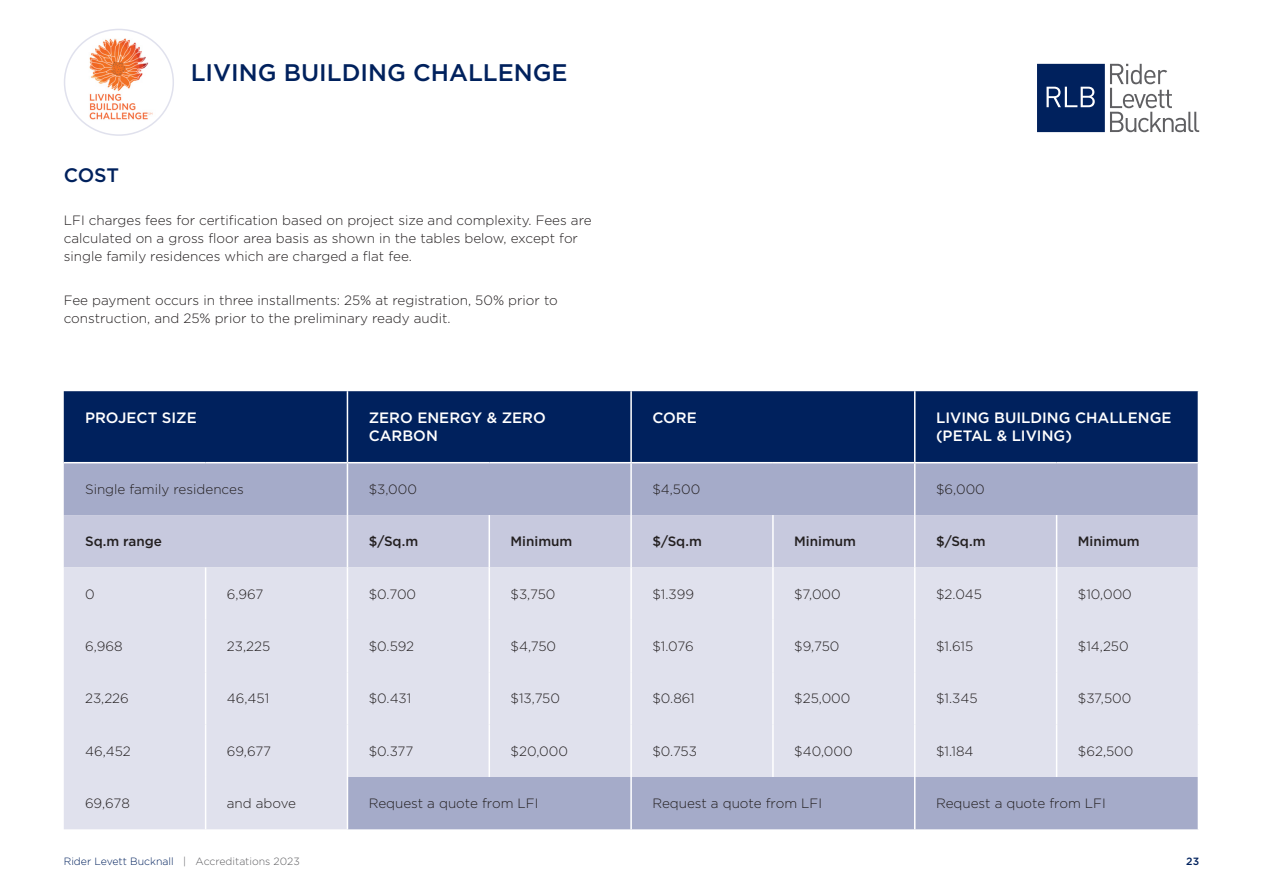
<style>
.page{position:relative;width:1263px;height:893px;background:#fff}
.page>*{position:absolute;margin:0;border:0;box-sizing:border-box;transform-origin:0 0}
.t1{font:500 24px "Gotham";color:#00215d}
.Heading_2{font:500 19.5px "Gotham";color:#00215d}
.Heading_3{font:500 15px/18px "Gotham";color:#fff}
.Body_text{font:300 13.5px/18px "Gotham";color:#231f20}
.Body_text-2{font:500 13.5px "Gotham";color:#231f20}
.t2{font:300 10.5px "Gotham";color:#00215d}
.t3{font:500 10.5px "Gotham";color:#00215d}
.s1{color:#5f5f62}
</style>
<div class="page">
<svg style="left:1037px;top:64px;width:162px;height:68px"></svg>
<img style="left:82px;top:36px;width:76px;height:86px">
<div style="left:64px;top:29px;width:110px;height:107px;border:2px solid #e0e1ed;border-radius:50%"></div>
<div style="left:64px;top:391px;width:1134px;height:71px;background:#00215d"></div>
<div style="left:64px;top:463px;width:1134px;height:52px;background:#a5abc9"></div>
<div style="left:64px;top:515px;width:1134px;height:52px;background:#c7c9de"></div>
<svg style="left:64px;top:567px;width:1134px;height:262px;background:#d7d9e7"></svg>
<hr style="left:347px;top:391px;width:1px;height:71px;background:#fff">
<hr style="left:630px;top:391px;width:2px;height:71px;background:#fff">
<hr style="left:914px;top:391px;width:1px;height:71px;background:#fff">
<hr style="left:347px;top:463px;width:1px;height:52px;background:#fff">
<hr style="left:630px;top:463px;width:2px;height:52px;background:#fff">
<hr style="left:914px;top:463px;width:1px;height:52px;background:#fff">
<hr style="left:347px;top:515px;width:1px;height:52px;background:#fff">
<hr style="left:488px;top:515px;width:2px;height:52px;background:#fff">
<hr style="left:630px;top:515px;width:2px;height:52px;background:#fff">
<hr style="left:772px;top:515px;width:2px;height:52px;background:#fff">
<hr style="left:914px;top:515px;width:1px;height:52px;background:#fff">
<hr style="left:1056px;top:515px;width:1px;height:52px;background:#fff">
<hr style="left:205px;top:567px;width:1px;height:53px;background:#fff">
<hr style="left:347px;top:567px;width:1px;height:53px;background:#fff">
<hr style="left:488px;top:567px;width:2px;height:53px;background:#fff">
<hr style="left:630px;top:567px;width:2px;height:53px;background:#fff">
<hr style="left:772px;top:567px;width:2px;height:53px;background:#fff">
<hr style="left:914px;top:567px;width:1px;height:53px;background:#fff">
<hr style="left:1056px;top:567px;width:1px;height:53px;background:#fff">
<hr style="left:205px;top:620px;width:1px;height:52px;background:#fff">
<hr style="left:347px;top:620px;width:1px;height:52px;background:#fff">
<hr style="left:488px;top:620px;width:2px;height:52px;background:#fff">
<hr style="left:630px;top:620px;width:2px;height:52px;background:#fff">
<hr style="left:772px;top:620px;width:2px;height:52px;background:#fff">
<hr style="left:914px;top:620px;width:1px;height:52px;background:#fff">
<hr style="left:1056px;top:620px;width:1px;height:52px;background:#fff">
<hr style="left:205px;top:672px;width:1px;height:53px;background:#fff">
<hr style="left:347px;top:672px;width:1px;height:53px;background:#fff">
<hr style="left:488px;top:672px;width:2px;height:53px;background:#fff">
<hr style="left:630px;top:672px;width:2px;height:53px;background:#fff">
<hr style="left:772px;top:672px;width:2px;height:53px;background:#fff">
<hr style="left:914px;top:672px;width:1px;height:53px;background:#fff">
<hr style="left:1056px;top:672px;width:1px;height:53px;background:#fff">
<hr style="left:205px;top:725px;width:1px;height:52px;background:#fff">
<hr style="left:347px;top:725px;width:1px;height:52px;background:#fff">
<hr style="left:488px;top:725px;width:2px;height:52px;background:#fff">
<hr style="left:630px;top:725px;width:2px;height:52px;background:#fff">
<hr style="left:772px;top:725px;width:2px;height:52px;background:#fff">
<hr style="left:914px;top:725px;width:1px;height:52px;background:#fff">
<hr style="left:1056px;top:725px;width:1px;height:52px;background:#fff">
<hr style="left:205px;top:777px;width:1px;height:52px;background:#fff">
<hr style="left:347px;top:777px;width:1px;height:52px;background:#fff">
<hr style="left:630px;top:777px;width:2px;height:52px;background:#fff">
<hr style="left:914px;top:777px;width:1px;height:52px;background:#fff">
<h1 class="t1" style="left:191px;top:59px;width:378px">LIVING BUILDING CHALLENGE</h1>
<p class="Heading_2" style="left:64px;top:164px;width:57px">COST</p>
<p class="Body_text" style="left:64px;top:211px;width:529px">LFI charges fees for certification based on project size and complexity. Fees are calculated on a gross floor area basis as shown in the tables below, except for single family residences which are charged a flat fee.</p>
<p class="Body_text" style="left:64px;top:291px;width:495px">Fee payment occurs in three installments: 25% at registration, 50% prior to construction, and 25% prior to the preliminary ready audit.</p>
<p class="Heading_3" style="left:85px;top:409px;width:113px">PROJECT SIZE</p>
<p class="Heading_3" style="left:369px;top:409px;width:179px">ZERO ENERGY &amp; ZERO<br>CARBON</p>
<p class="Heading_3" style="left:652px;top:409px;width:46px">CORE</p>
<p class="Heading_3" style="left:936px;top:409px;width:237px">LIVING BUILDING CHALLENGE (PETAL &amp; LIVING)</p>
<p class="Body_text" style="left:85px;top:480px;width:160px">Single family residences</p>
<p class="Body_text" style="left:369px;top:480px;width:50px">$3,000</p>
<p class="Body_text" style="left:652px;top:480px;width:49px">$4,500</p>
<p class="Body_text" style="left:936px;top:480px;width:50px">$6,000</p>
<p class="Body_text-2" style="left:85px;top:534px;width:78px">Sq.m range</p>
<p class="Body_text-2" style="left:369px;top:534px;width:51px">$/Sq.m</p>
<p class="Body_text-2" style="left:510px;top:534px;width:63px">Minimum</p>
<p class="Body_text-2" style="left:652px;top:534px;width:51px">$/Sq.m</p>
<p class="Body_text-2" style="left:794px;top:534px;width:63px">Minimum</p>
<p class="Body_text-2" style="left:936px;top:534px;width:51px">$/Sq.m</p>
<p class="Body_text-2" style="left:1078px;top:534px;width:63px">Minimum</p>
<p class="Body_text" style="left:85px;top:585px;width:11px">0</p>
<p class="Body_text" style="left:227px;top:585px;width:38px">6,967</p>
<p class="Body_text" style="left:369px;top:585px;width:49px">$0.700</p>
<p class="Body_text" style="left:510px;top:585px;width:46px">$3,750</p>
<p class="Body_text" style="left:652px;top:585px;width:43px">$1.399</p>
<p class="Body_text" style="left:794px;top:585px;width:48px">$7,000</p>
<p class="Body_text" style="left:936px;top:585px;width:48px">$2.045</p>
<p class="Body_text" style="left:1078px;top:585px;width:55px">$10,000</p>
<p class="Body_text" style="left:85px;top:637px;width:39px">6,968</p>
<p class="Body_text" style="left:227px;top:637px;width:45px">23,225</p>
<p class="Body_text" style="left:369px;top:637px;width:47px">$0.592</p>
<p class="Body_text" style="left:510px;top:637px;width:47px">$4,750</p>
<p class="Body_text" style="left:652px;top:637px;width:43px">$1.076</p>
<p class="Body_text" style="left:794px;top:637px;width:47px">$9,750</p>
<p class="Body_text" style="left:936px;top:637px;width:39px">$1.615</p>
<p class="Body_text" style="left:1078px;top:637px;width:52px">$14,250</p>
<p class="Body_text" style="left:85px;top:689px;width:45px">23,226</p>
<p class="Body_text" style="left:227px;top:689px;width:44px">46,451</p>
<p class="Body_text" style="left:369px;top:689px;width:44px">$0.431</p>
<p class="Body_text" style="left:510px;top:689px;width:51px">$13,750</p>
<p class="Body_text" style="left:652px;top:689px;width:44px">$0.861</p>
<p class="Body_text" style="left:794px;top:689px;width:58px">$25,000</p>
<p class="Body_text" style="left:936px;top:689px;width:43px">$1.345</p>
<p class="Body_text" style="left:1078px;top:689px;width:55px">$37,500</p>
<p class="Body_text" style="left:85px;top:742px;width:47px">46,452</p>
<p class="Body_text" style="left:227px;top:742px;width:46px">69,677</p>
<p class="Body_text" style="left:369px;top:742px;width:46px">$0.377</p>
<p class="Body_text" style="left:510px;top:742px;width:59px">$20,000</p>
<p class="Body_text" style="left:652px;top:742px;width:46px">$0.753</p>
<p class="Body_text" style="left:794px;top:742px;width:60px">$40,000</p>
<p class="Body_text" style="left:936px;top:742px;width:39px">$1.184</p>
<p class="Body_text" style="left:1078px;top:742px;width:57px">$62,500</p>
<p class="Body_text" style="left:85px;top:794px;width:46px">69,678</p>
<p class="Body_text" style="left:227px;top:794px;width:71px">and above</p>
<p class="Body_text" style="left:369px;top:794px;width:171px">Request a quote from LFI</p>
<p class="Body_text" style="left:652px;top:794px;width:171px">Request a quote from LFI</p>
<p class="Body_text" style="left:936px;top:794px;width:171px">Request a quote from LFI</p>
<p class="t2" style="left:64px;top:855px;width:237px">Rider Levett Bucknall <span class="s1">| Accreditations 2023</span></p>
<p class="t3" style="left:1186px;top:855px;width:14px">23</p>
</div>
